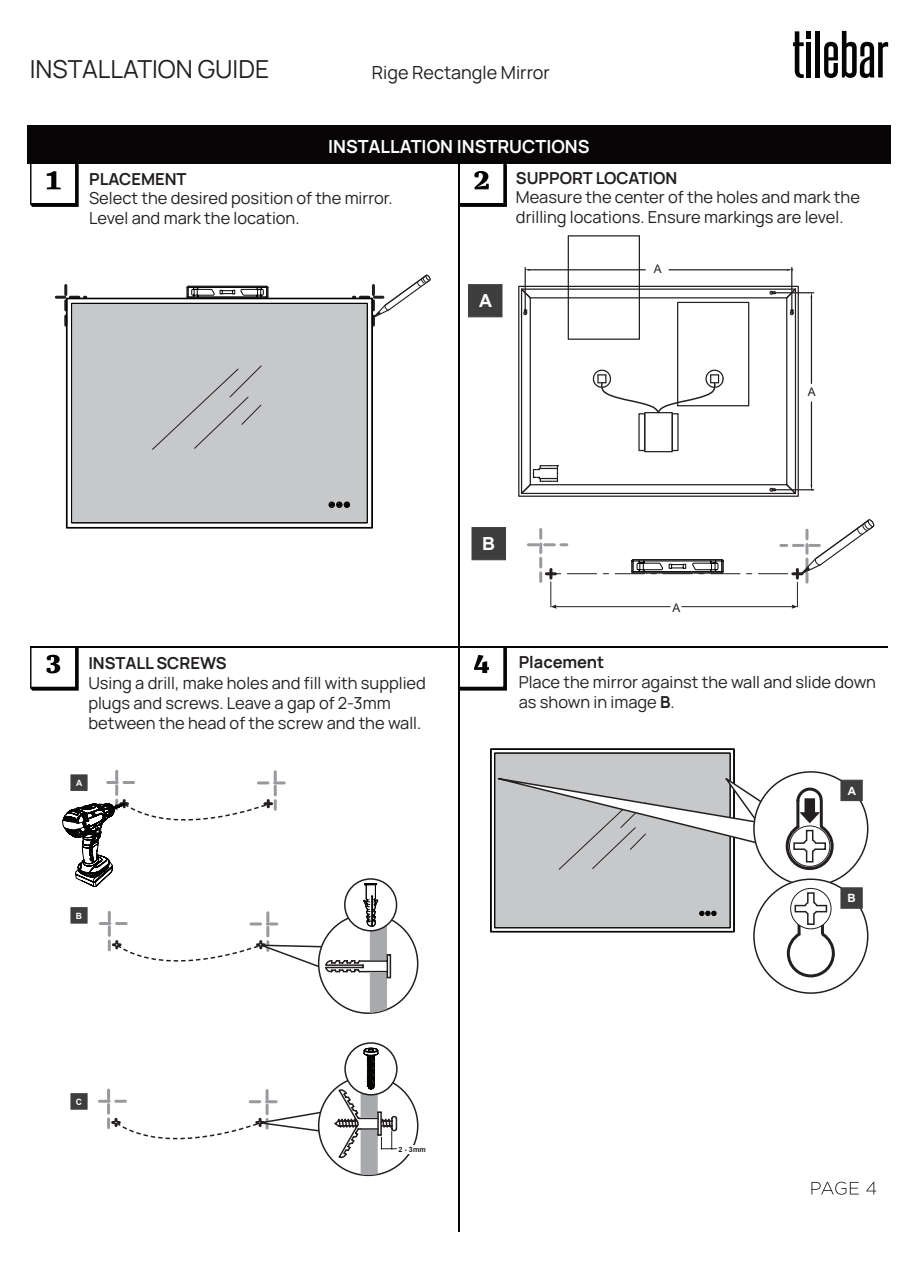
<style>
.page{position:relative;width:918px;height:1262px;background:#fff}
.page>*{position:absolute;margin:0;border:0;box-sizing:border-box;transform-origin:0 0}
.t1{font:24.75px "Manrope";color:#231f20}
.t2{font:700 18px "Manrope";color:#fff}
.t3{font:18px "Manrope";color:#231f20}
.t4{font:700 18px "Arial";color:#fff}
.t5{font:16.5px/19.8px "Manrope";color:#231f20}
.t6{font:700 16.5px "Manrope";color:#231f20}
.t7{font:11.85px "Arial";color:#231f20}
.t8{font:700 11.4px "Arial";color:#fff}
.t9{font:700 8.7px "Arial";color:#fff}
.t10{font:700 7.2px "Arial";color:#231f20}
.s1{font-weight:700}
</style>
<div class="page">
<div style="left:28px;top:125px;width:863px;height:39px;background:#070506"></div>
<svg style="left:30px;top:164px;width:49px;height:43px"></svg>
<hr style="left:458px;top:158px;width:2px;height:294px;background:#040503">
<hr style="left:458px;top:443px;width:2px;height:788px;background:#040503">
<svg style="left:460px;top:164px;width:47px;height:43px"></svg>
<hr style="left:30px;top:646px;width:858px;height:1px;background:#040503">
<svg style="left:460px;top:647px;width:47px;height:43px"></svg>
<svg style="left:811px;top:1181px;width:65px;height:13px"></svg>
<svg style="left:186px;top:285px;width:83px;height:12px"></svg>
<svg style="left:353px;top:274px;width:78px;height:52px"></svg>
<svg style="left:56px;top:285px;width:30px;height:41px"></svg>
<svg style="left:65px;top:297px;width:309px;height:68px;background:#bebfc1"></svg>
<svg style="left:30px;top:365px;width:368px;height:810px"></svg>
<svg style="left:528px;top:519px;width:347px;height:89px"></svg>
<div style="left:518px;top:286px;width:281px;height:210px;border:1px solid #231f20"></div>
<hr style="left:530px;top:297px;width:257px;height:1px;background:#231f20">
<hr style="left:522px;top:288px;width:273px;height:2px;background:#231f20">
<hr style="left:522px;top:492px;width:273px;height:2px;background:#231f20">
<hr style="left:530px;top:484px;width:257px;height:1px;background:#231f20">
<hr style="left:521px;top:289px;width:1px;height:204px;background:#231f20">
<hr style="left:530px;top:298px;width:1px;height:186px;background:#231f20">
<svg style="left:520px;top:287px;width:12px;height:12px"></svg>
<svg style="left:785px;top:483px;width:12px;height:12px"></svg>
<hr style="left:795px;top:289px;width:1px;height:204px;background:#231f20">
<hr style="left:786px;top:298px;width:1px;height:186px;background:#231f20">
<svg style="left:785px;top:287px;width:12px;height:12px"></svg>
<div style="left:568px;top:235px;width:72px;height:105px;border:1px solid #231f20"></div>
<div style="left:644px;top:412px;width:29px;height:40px;border:1px solid #231f20"></div>
<div style="left:638px;top:413px;width:7px;height:38px;border:1px solid #231f20"></div>
<div style="left:672px;top:413px;width:7px;height:38px;border:1px solid #231f20"></div>
<svg style="left:520px;top:464px;width:38px;height:31px"></svg>
<div style="left:677px;top:302px;width:72px;height:104px;border:1px solid #231f20"></div>
<hr style="left:525px;top:267px;width:1px;height:45px;background:#231f20">
<hr style="left:791px;top:267px;width:1px;height:45px;background:#231f20">
<hr style="left:530px;top:269px;width:115px;height:1px;background:#231f20">
<hr style="left:669px;top:269px;width:118px;height:1px;background:#231f20">
<svg style="left:523px;top:308px;width:5px;height:8px"></svg>
<svg style="left:789px;top:308px;width:5px;height:8px"></svg>
<hr style="left:773px;top:292px;width:41px;height:1px;background:#231f20">
<hr style="left:773px;top:489px;width:41px;height:1px;background:#231f20">
<hr style="left:811px;top:297px;width:1px;height:86px;background:#231f20">
<hr style="left:811px;top:402px;width:1px;height:83px;background:#231f20">
<svg style="left:769px;top:290px;width:7px;height:5px"></svg>
<svg style="left:769px;top:487px;width:7px;height:5px"></svg>
<svg style="left:592px;top:368px;width:133px;height:46px"></svg>
<div style="left:468px;top:284px;width:34px;height:33px;background:#3e3e3f;border:1px solid #3e3e3f"></div>
<div style="left:472px;top:527px;width:34px;height:33px;background:#3e3e3f;border:1px solid #3e3e3f"></div>
<svg style="left:490px;top:748px;width:281px;height:184px"></svg>
<div style="left:754px;top:771px;width:114px;height:114px;background:#fff;border-radius:50%"></div>
<svg style="left:796px;top:787px;width:27px;height:16px"></svg>
<hr style="left:796px;top:800px;width:3px;height:25px;background:#231f20">
<hr style="left:820px;top:800px;width:3px;height:25px;background:#231f20">
<div style="left:754px;top:879px;width:114px;height:113px;background:#fff;border-radius:50%"></div>
<div style="left:753px;top:878px;width:115px;height:115px;border:2px solid #231f20;border-radius:50%"></div>
<svg style="left:791px;top:888px;width:40px;height:40px"></svg>
<div style="left:790px;top:887px;width:41px;height:42px;border:1px solid #231f20;border-radius:50%"></div>
<div style="left:805px;top:798px;width:10px;height:18px;background:#231f20"></div>
<div style="left:841px;top:779px;width:22px;height:21px;background:#3e3e3f;border:1px solid #3e3e3f"></div>
<div style="left:841px;top:887px;width:22px;height:21px;background:#3e3e3f;border:1px solid #3e3e3f"></div>
<svg style="left:785px;top:812px;width:49px;height:59px"></svg>
<svg style="left:786px;top:891px;width:49px;height:87px"></svg>
<svg style="left:793px;top:31px;width:18px;height:47px"></svg>
<div style="left:806px;top:42px;width:5px;height:35px;background:#040503"></div>
<hr style="left:816px;top:31px;width:4px;height:46px;background:#040503">
<svg style="left:824px;top:31px;width:64px;height:47px"></svg>
<h1 class="t1" style="left:30px;top:51px;width:241px">INSTALLATION GUIDE</h1>
<p class="t3" style="left:372px;top:59px;width:180px">Rige Rectangle Mirror</p>
<p class="t2" style="left:328px;top:131px;width:263px">INSTALLATION INSTRUCTIONS</p>
<p class="t6" style="left:89px;top:165px;width:99px">PLACEMENT</p>
<p class="t5" style="left:89px;top:187px;width:305px">Select the desired position of the mirror.<br>Level and mark the location.</p>
<p class="t4" style="left:479px;top:288px;width:14px">A</p>
<p class="t6" style="left:516px;top:164px;width:163px">SUPPORT LOCATION</p>
<p class="t5" style="left:516px;top:186px;width:346px">Measure the center of the holes and mark the drilling locations. Ensure markings are level.</p>
<p class="t7" style="left:654px;top:260px;width:9px">A</p>
<p class="t7" style="left:808px;top:384px;width:9px">A</p>
<p class="t6" style="left:88px;top:649px;width:140px">INSTALL SCREWS</p>
<p class="t5" style="left:88px;top:672px;width:339px">Using a drill, make holes and fill with supplied plugs and screws. Leave a gap of 2-3mm between the head of the screw and the wall.</p>
<p class="t9" style="left:76px;top:776px;width:8px">A</p>
<p class="t9" style="left:76px;top:909px;width:8px">B</p>
<p class="t4" style="left:482px;top:531px;width:14px">B</p>
<p class="t7" style="left:673px;top:599px;width:9px">A</p>
<p class="t6" style="left:519px;top:648px;width:87px">Placement</p>
<p class="t5" style="left:519px;top:671px;width:359px">Place the mirror against the wall and slide down as shown in image <span class="s1">B</span>.</p>
<p class="t8" style="left:848px;top:782px;width:10px">A</p>
<p class="t8" style="left:847px;top:890px;width:10px">B</p>
<p class="t9" style="left:76px;top:1095px;width:8px">C</p>
<p class="t10" style="left:399px;top:1143px;width:29px">2 - 3mm</p>
</div>
